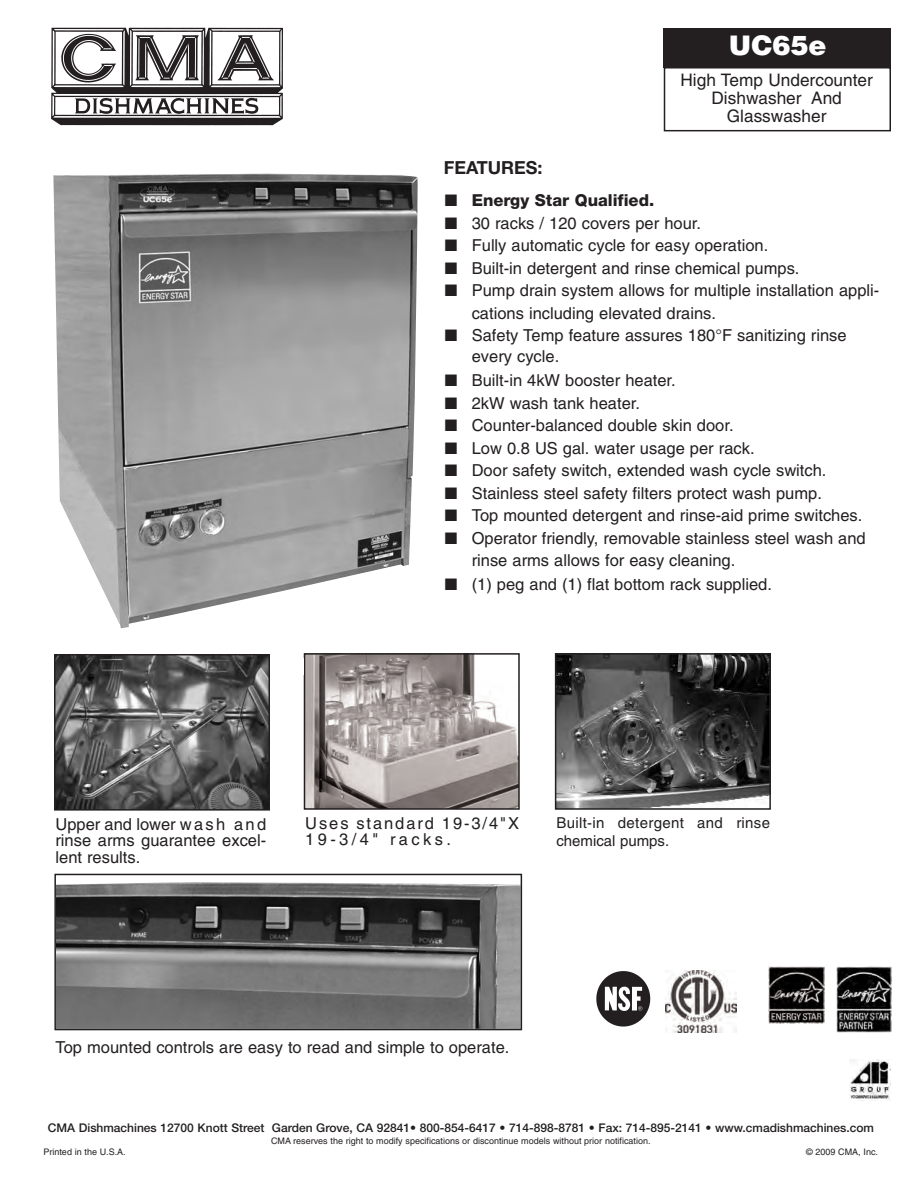
<style>
.page{position:relative;width:918px;height:1188px;background:#fff}
.page>*{position:absolute;margin:0;border:0;box-sizing:border-box;transform-origin:0 0}
.t1{font:900 27px "Helvetica";color:#fff}
.t2{font:700 18px "Helvetica Neue";color:#231f20}
.t3{font:17.25px/18px "Helvetica";color:#231f20;text-align:center}
.t4{font:16.5px/22.5px "Helvetica";color:#231f20}
.t5{font:16.5px/16.5px "Helvetica";letter-spacing:.115em;color:#231f20}
.t6{font:800 16.5px "Helvetica Neue";color:#231f20}
.t7{font:15px/18px "Helvetica";letter-spacing:.02em;color:#231f20}
.t8{font:500 12px "Helvetica Neue";color:#231f20}
.t9{font:9px "Helvetica";color:#231f20}
</style>
<div class="page">
<div style="left:664px;top:67px;width:227px;height:64px;border:2px solid #231f20"></div>
<div style="left:664px;top:29px;width:227px;height:39px;background:#231f20"></div>
<img style="left:51px;top:27px;width:232px;height:99px">
<img style="left:849px;top:1060px;width:42px;height:41px">
<img style="left:53px;top:174px;width:365px;height:454px">
<img style="left:57px;top:657px;width:210px;height:151px">
<div style="left:54px;top:654px;width:216px;height:157px;border:2px solid #231f20"></div>
<img style="left:57px;top:882px;width:462px;height:145px">
<div style="left:54px;top:874px;width:468px;height:156px;border:2px solid #231f20"></div>
<img style="left:596px;top:971px;width:55px;height:56px">
<img style="left:666px;top:970px;width:71px;height:63px">
<img style="left:307px;top:656px;width:210px;height:151px">
<div style="left:304px;top:653px;width:216px;height:157px;border:2px solid #231f20"></div>
<img style="left:836px;top:966px;width:56px;height:67px">
<img style="left:769px;top:966px;width:56px;height:58px">
<img style="left:558px;top:656px;width:210px;height:151px">
<div style="left:555px;top:653px;width:216px;height:157px;border:2px solid #231f20"></div>
<h1 class="t1" style="left:729px;top:30px;width:99px">UC65e</h1>
<p class="t3" style="left:681px;top:72px;width:194px">High Temp Undercounter<br>Dishwasher And<br>Glasswasher</p>
<p class="t2" style="left:444px;top:161px;width:100px">FEATURES:</p>
<p class="t6" style="left:445px;top:194px;width:211px">■ Energy Star Qualified.</p>
<p class="t4" style="left:445px;top:213px;width:258px">■ 30 racks / 120 covers per hour.</p>
<p class="t4" style="left:445px;top:236px;width:325px">■ Fully automatic cycle for easy operation.</p>
<p class="t4" style="left:445px;top:258px;width:356px">■ Built-in detergent and rinse chemical pumps.</p>
<p class="t4" style="left:472px;top:281px;width:409px;text-indent:-27px">■ Pump drain system allows for multiple installation appli&shy;cations including elevated drains.</p>
<p class="t4" style="left:472px;top:326px;width:376px;line-height:21px;text-indent:-27px">■ Safety Temp feature assures 180°F sanitizing rinse every cycle.</p>
<p class="t4" style="left:445px;top:371px;width:233px">■ Built-in 4kW booster heater.</p>
<p class="t4" style="left:445px;top:393px;width:197px">■ 2kW wash tank heater.</p>
<p class="t4" style="left:445px;top:416px;width:290px">■ Counter-balanced double skin door.</p>
<p class="t4" style="left:445px;top:438px;width:311px">■ Low 0.8 US gal. water usage per rack.</p>
<p class="t4" style="left:445px;top:461px;width:383px">■ Door safety switch, extended wash cycle switch.</p>
<p class="t4" style="left:445px;top:483px;width:379px">■ Stainless steel safety filters protect wash pump.</p>
<p class="t4" style="left:445px;top:506px;width:419px">■ Top mounted detergent and rinse-aid prime switches.</p>
<p class="t4" style="left:472px;top:528px;width:396px;text-indent:-27px">■ Operator friendly, removable stainless steel wash and rinse arms allows for easy cleaning.</p>
<p class="t4" style="left:445px;top:575px;width:329px">■ (1) peg and (1) flat bottom rack supplied.</p>
<p class="t4" style="left:56px;top:817px;width:212px;line-height:16.5px;text-align:justify">Upper and lower w a s h a n d rinse arms guarantee excel&shy;lent results.</p>
<p class="t5" style="left:305px;top:816px;width:215px">Uses standard 19-3/4"X<br>19-3/4" racks.</p>
<p class="t7" style="left:556px;top:815px;width:215px">Built-in detergent and rinse chemical pumps.</p>
<p class="t4" style="left:56px;top:1037px;width:456px">Top mounted controls are easy to read and simple to operate.</p>
<p class="t8" style="left:48px;top:1123px;width:828px">CMA Dishmachines 12700 Knott Street Garden Grove, CA 92841• 800-854-6417 • 714-898-8781 • Fax: 714-895-2141 • www.cmadishmachines.com</p>
<p class="t9" style="left:271px;top:1137px;width:381px">CMA reserves the right to modify specifications or discontinue models without prior notification.</p>
<p class="t9" style="left:44px;top:1148px;width:84px">Printed in the U.S.A.</p>
<p class="t9" style="left:806px;top:1148px;width:73px">© 2009 CMA, Inc.</p>
</div>
